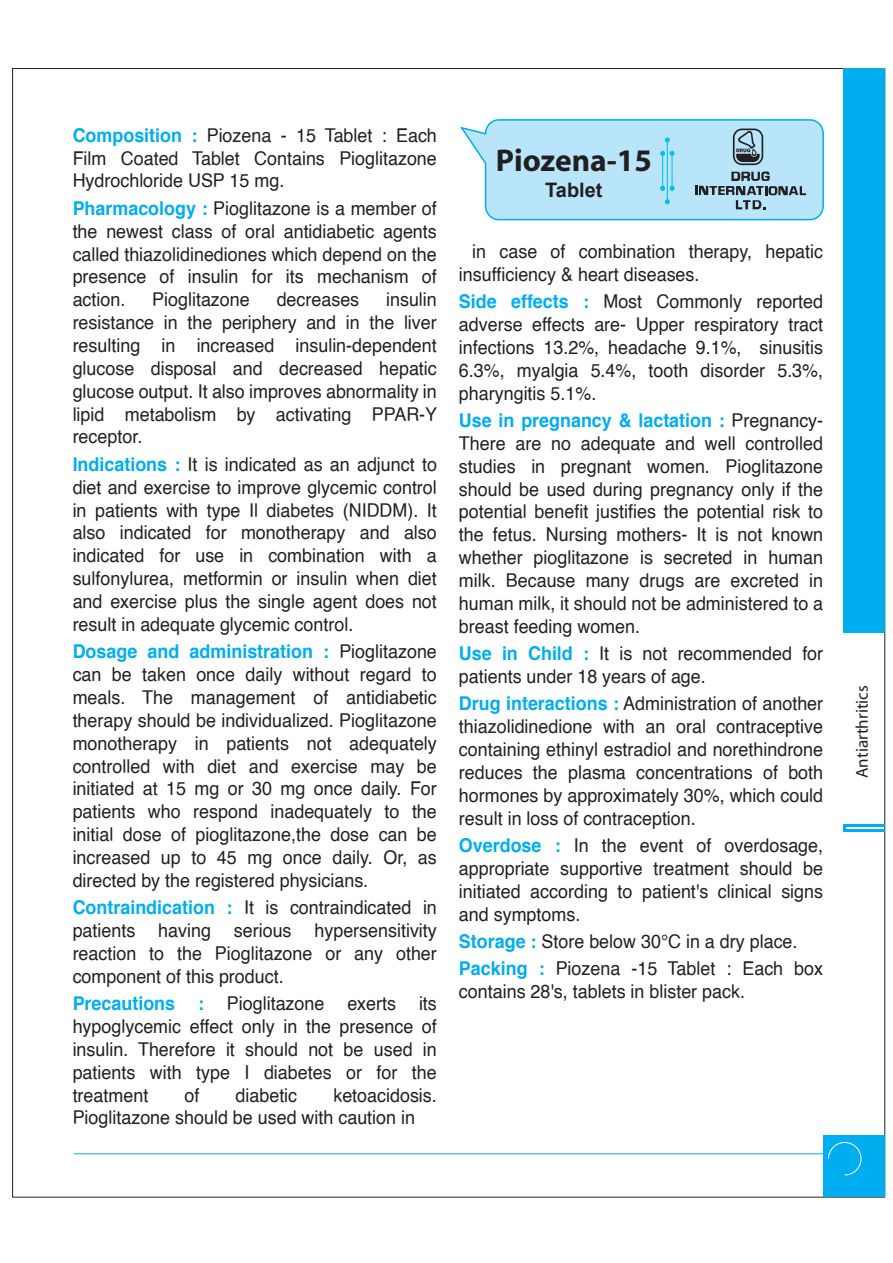
<style>
.page{position:relative;width:893px;height:1263px;background:#fff}
.page>*{position:absolute;margin:0;border:0;box-sizing:border-box;transform-origin:0 0}
.t1{font:700 31.5px "Myriad";color:#231f20}
.t2{font:700 19.95px "Arial";color:#231f20}
.t3{font:19.05px/22.8px "Helvetica";color:#231f20;text-align:justify;scale:.94 1}
.t4{font:17.1px "Myriad";color:#231f20}
.s1{font-weight:700;color:#00aeef}
</style>
<div class="page">
<div style="left:844px;top:69px;width:41px;height:564px;background:#00aeef"></div>
<hr style="left:844px;top:824px;width:41px;height:3px;background:#00aeef">
<hr style="left:844px;top:829px;width:41px;height:2px;background:#00aeef">
<div style="left:823px;top:1135px;width:62px;height:62px;background:#00aeef"></div>
<hr style="left:74px;top:1153px;width:753px;height:1px;background:#00aeef">
<svg style="left:828px;top:1142px;width:34px;height:34px"></svg>
<div style="left:486px;top:120px;width:337px;height:100px;background:#b9e5fa;border-radius:13px"></div>
<div style="left:485px;top:119px;width:339px;height:101px;border:2px solid #00aeef;border-radius:13px"></div>
<hr style="left:667px;top:138px;width:1px;height:65px;background:#01bdf2">
<svg style="left:665px;top:199px;width:5px;height:5px"></svg>
<svg style="left:665px;top:137px;width:5px;height:5px"></svg>
<hr style="left:671px;top:151px;width:2px;height:40px;background:#01bdf2">
<hr style="left:662px;top:151px;width:1px;height:40px;background:#01bdf2">
<svg style="left:660px;top:186px;width:14px;height:5px"></svg>
<svg style="left:660px;top:151px;width:14px;height:5px"></svg>
<svg style="left:733px;top:129px;width:30px;height:36px"></svg>
<svg style="left:695px;top:171px;width:111px;height:38px"></svg>
<p class="t3" style="left:73px;top:124px;width:389px"><span class="s1">Composition :</span> Piozena - 15 Tablet : Each Film Coated Tablet Contains Pioglitazone Hydrochloride USP 15 mg.</p>
<p class="t3" style="left:73px;top:197px;width:389px"><span class="s1">Pharmacology :</span> Pioglitazone is a member of the newest class of oral antidiabetic agents called thiazolidinediones which depend on the presence of insulin for its mechanism of action.</p>
<p class="t3" style="left:152px;top:289px;width:105px">Pioglitazone</p>
<p class="t3" style="left:277px;top:289px;width:89px">decreases</p>
<p class="t3" style="left:73px;top:289px;width:389px;text-indent:313px">insulin resistance in the periphery and in the liver resulting in increased insulin-dependent glucose disposal and decreased hepatic glucose output. It also improves abnormality in lipid metabolism by activating PPAR-Y receptor.</p>
<p class="t3" style="left:73px;top:453px;width:389px"><span class="s1">Indications :</span> It is indicated as an adjunct to diet and exercise to improve glycemic control in patients with type Il diabetes (NIDDM). It also indicated for monotherapy and also indicated for use in combination with a sulfonylurea, metformin or insulin when diet and exercise plus the single agent does not result in adequate glycemic control.</p>
<p class="t3" style="left:73px;top:641px;width:389px"><span class="s1">Dosage and administration :</span> Pioglitazone can be taken once daily without regard to meals. The management of antidiabetic therapy should be individualized. Pioglitazone monotherapy in patients not adequately controlled with diet and exercise may be initiated at 15 mg or 30 mg once daily. For patients who respond inadequately to the initial dose of pioglitazone,the dose can be increased up to 45 mg once daily. Or, as directed by the registered physicians.</p>
<p class="t3" style="left:73px;top:897px;width:389px"><span class="s1">Contraindication :</span> It is contraindicated in patients having serious hypersensitivity reaction to the Pioglitazone or any other component of this product.</p>
<p class="t3" style="left:73px;top:993px;width:389px"><span class="s1">Precautions :</span> Pioglitazone exerts its hypoglycemic effect only in the presence of insulin. Therefore it should not be used in patients with type I diabetes or for the treatment</p>
<p class="t3" style="left:184px;top:1084px;width:17px">of</p>
<p class="t3" style="left:236px;top:1084px;width:67px">diabetic</p>
<p class="t3" style="left:73px;top:1084px;width:389px;text-indent:261px">ketoacidosis.<br>Pioglitazone should be used with caution in</p>
<h1 class="t1" style="left:496px;top:144px;width:158px">Piozena-15</h1>
<p class="t2" style="left:545px;top:176px;width:59px">Tablet</p>
<p class="t3" style="left:459px;top:240px;width:389px;text-indent:13px">in case of combination therapy, hepatic insufficiency &amp; heart diseases.</p>
<p class="t3" style="left:459px;top:291px;width:389px"><span class="s1">Side effects :</span> Most Commonly reported adverse effects are- Upper respiratory tract infections 13.2%, headache 9.1%, sinusitis 6.3%, myalgia 5.4%, tooth disorder 5.3%, pharyngitis 5.1%.</p>
<p class="t3" style="left:459px;top:409px;width:389px"><span class="s1">Use in pregnancy &amp; lactation :</span> Pregnancy-There are no adequate and well controlled studies in pregnant women. Pioglitazone should be used during pregnancy only if the potential benefit justifies the potential risk to the fetus. Nursing mothers- It is not known whether pioglitazone is secreted in human milk. Because many drugs are excreted in human milk, it should not be administered to a breast feeding women.</p>
<p class="t3" style="left:459px;top:643px;width:389px"><span class="s1">Use in Child :</span> It is not recommended for patients under 18 years of age.</p>
<p class="t3" style="left:459px;top:693px;width:389px"><span class="s1">Drug interactions :</span> Administration of another thiazolidinedione with an oral contraceptive containing ethinyl estradiol and norethindrone reduces the plasma concentrations of both hormones by approximately 30%, which could result in loss of contraception.</p>
<p class="t3" style="left:459px;top:834px;width:389px"><span class="s1">Overdose :</span> In the event of overdosage, appropriate supportive treatment should be initiated according to patient's clinical signs and symptoms.</p>
<p class="t3" style="left:459px;top:928px;width:389px;line-height:27.3px"><span class="s1">Storage :</span> Store below 30°C in a dry place.<br><span class="s1">Packing :</span> Piozena -15 Tablet : Each box</p>
<p class="t3" style="left:459px;top:981px;width:306px">contains 28's, tablets in blister pack.</p>
<p class="t4" style="left:854px;top:778px;width:94px;rotate:-90deg">Antiarthritics</p>
</div>
